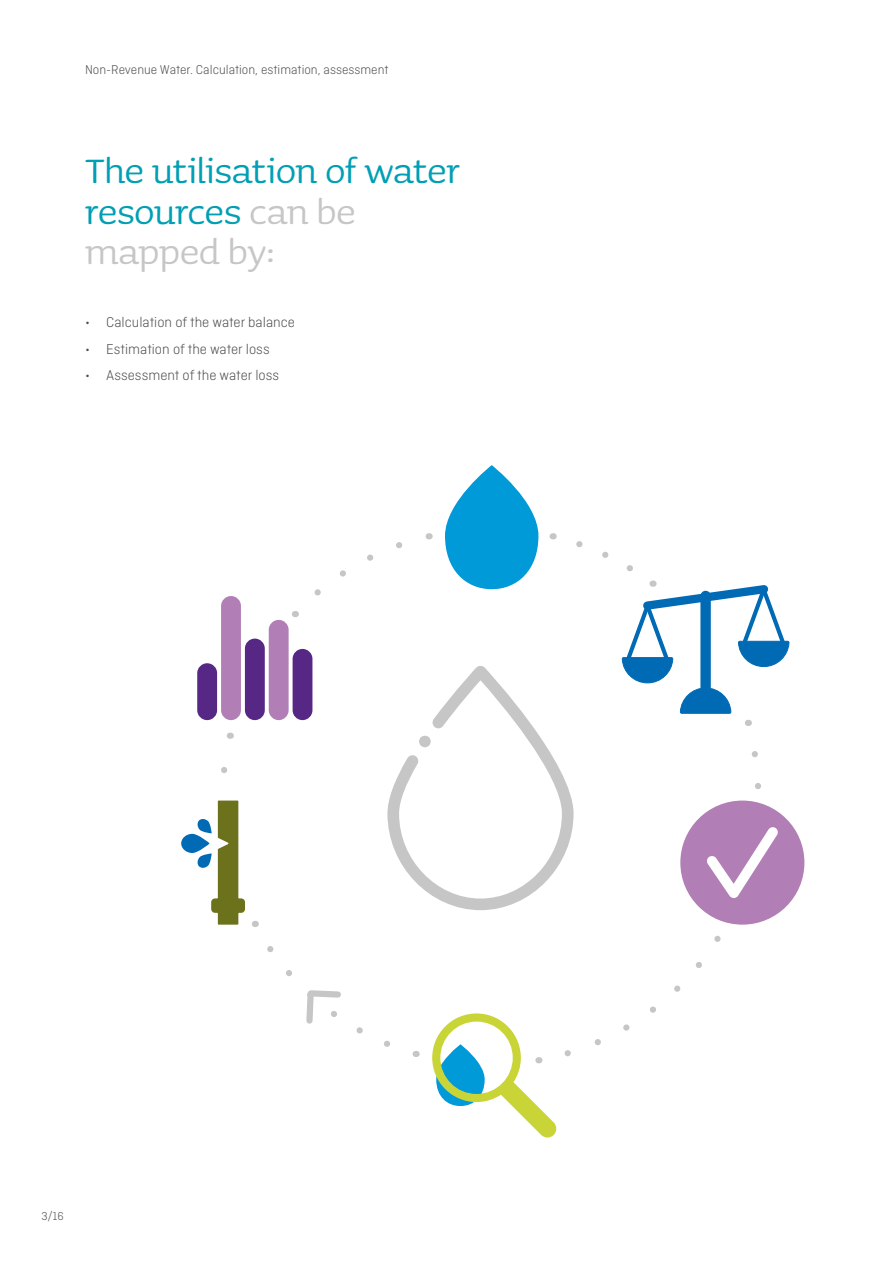
<style>
.page{position:relative;width:893px;height:1263px;background:#fff}
.page>*{position:absolute;margin:0;border:0;box-sizing:border-box;transform-origin:0 0}
.t1{font:45px/40.5px "Sauna Pro";letter-spacing:-.015em;color:#009fb4}
.t2{font:300 15px "Ciutadella";color:#4a4a49}
.t3{font:300 13.5px "Ciutadella";color:#4a4a49}
.t4{font:300 12px "Ciutadella";color:#4a4a49}
.s1{color:#c6c6c6}
</style>
<div class="page">
<svg style="left:314px;top:542px;width:89px;height:54px"></svg>
<svg style="left:221px;top:767px;width:6px;height:6px"></svg>
<svg style="left:564px;top:751px;width:197px;height:306px"></svg>
<svg style="left:445px;top:465px;width:93px;height:124px"></svg>
<div style="left:680px;top:800px;width:124px;height:125px;background:#b27eb6;border-radius:50%"></div>
<svg style="left:707px;top:827px;width:71px;height:71px"></svg>
<svg style="left:432px;top:1013px;width:125px;height:124px"></svg>
<svg style="left:254px;top:921px;width:136px;height:126px"></svg>
<svg style="left:181px;top:800px;width:64px;height:125px"></svg>
<div style="left:197px;top:663px;width:20px;height:57px;background:#562784;border-radius:10px"></div>
<div style="left:221px;top:596px;width:20px;height:124px;background:#b27eb6;border-radius:10px"></div>
<div style="left:245px;top:639px;width:20px;height:81px;background:#562784;border-radius:10px"></div>
<div style="left:269px;top:620px;width:20px;height:100px;background:#b27eb6;border-radius:10px"></div>
<div style="left:293px;top:649px;width:19px;height:71px;background:#562784;border-radius:10px"></div>
<svg style="left:387px;top:666px;width:187px;height:244px"></svg>
<svg style="left:419px;top:735px;width:12px;height:12px"></svg>
<svg style="left:571px;top:541px;width:219px;height:198px"></svg>
<p class="t3" style="left:85px;top:62px;width:305px">Non-Revenue Water. Calculation, estimation, assessment</p>
<h1 class="t1" style="left:85px;top:151px;width:377px">The utilisation of water resources <span class="s1">can be mapped by:</span></h1>
<p class="t2" style="left:85px;top:314px;width:211px">• Calculation of the water balance</p>
<p class="t2" style="left:85px;top:341px;width:186px">• Estimation of the water loss</p>
<p class="t2" style="left:85px;top:367px;width:196px">• Assessment of the water loss</p>
<p class="t4" style="left:41px;top:1210px;width:24px">3/16</p>
</div>
